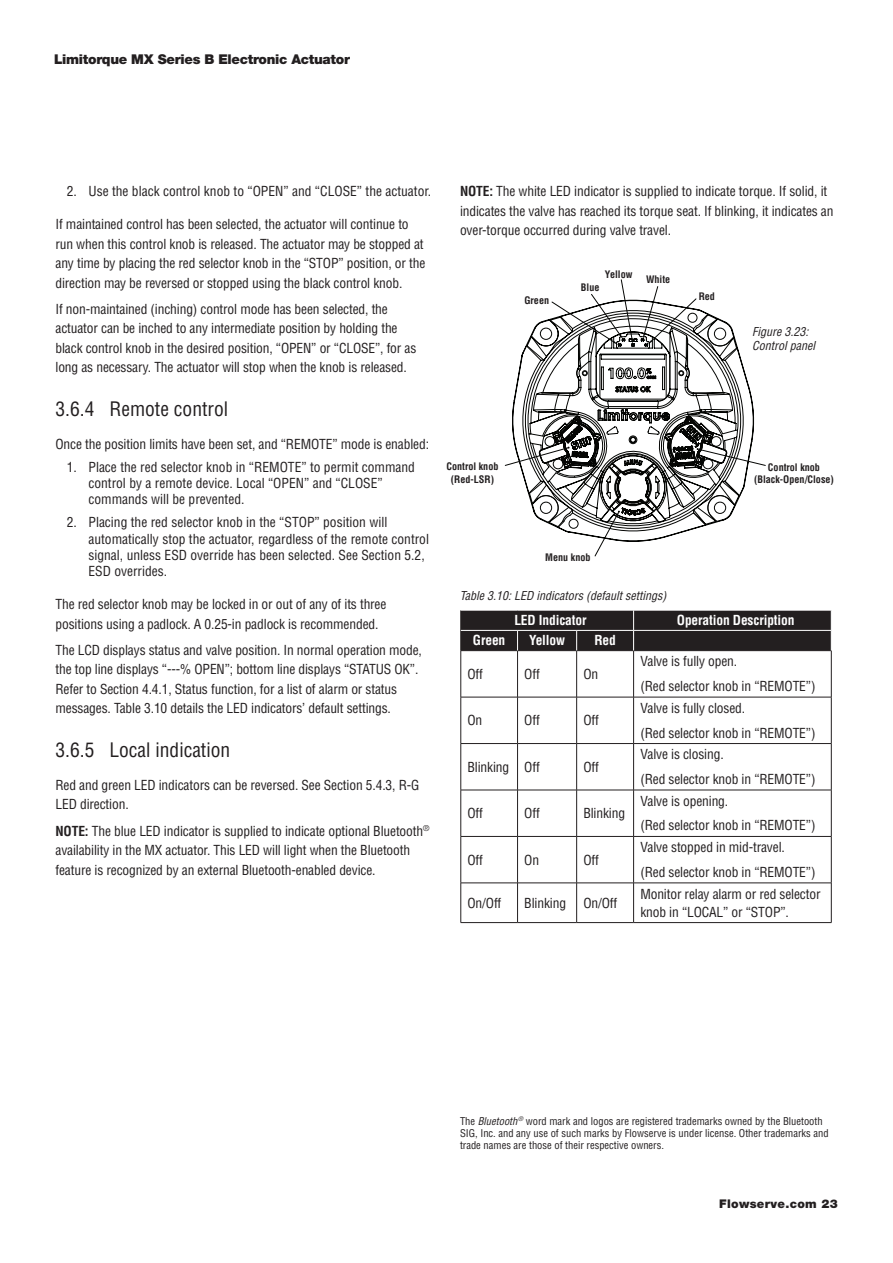
<style>
.page{position:relative;width:893px;height:1263px;background:#fff}
.page>*{position:absolute;margin:0;border:0;box-sizing:border-box;transform-origin:0 0}
.t1{font:condensed 19.5px "Helvetica LT Std";color:#231f20}
.t2{font:condensed 13.5px/19.5px "Helvetica LT Std";letter-spacing:-.01em;color:#231f20}
.t3{font:700 condensed 13.5px "Helvetica LT Std";letter-spacing:-.01em;color:#fff}
.t4{font:900 13.5px "Helvetica Neue";letter-spacing:-.02em;color:#231f20}
.t5{font:italic condensed 12px/14.4px "Helvetica LT Std";color:#231f20}
.t6{font:900 12px "Helvetica Neue";letter-spacing:.025em;color:#231f20}
.t7{font:condensed 10.5px/12px "Helvetica LT Std";color:#231f20}
.t8{font:700 condensed 10.2px/12.3px "Helvetica LT Std";color:#231f20;text-align:center}
.s1{font-weight:700}
.s2{font-style:italic}
</style>
<div class="page">
<hr style="left:460px;top:651px;width:1px;height:46px;background:#231f20">
<hr style="left:517px;top:651px;width:1px;height:46px;background:#231f20">
<hr style="left:576px;top:651px;width:1px;height:46px;background:#231f20">
<hr style="left:633px;top:651px;width:1px;height:46px;background:#231f20">
<hr style="left:831px;top:651px;width:1px;height:46px;background:#231f20">
<hr style="left:461px;top:697px;width:57px;height:1px;background:#231f20">
<hr style="left:460px;top:697px;width:1px;height:46px;background:#231f20">
<hr style="left:518px;top:697px;width:59px;height:1px;background:#231f20">
<hr style="left:517px;top:697px;width:1px;height:46px;background:#231f20">
<hr style="left:577px;top:697px;width:57px;height:1px;background:#231f20">
<hr style="left:576px;top:697px;width:1px;height:46px;background:#231f20">
<hr style="left:634px;top:697px;width:197px;height:1px;background:#231f20">
<hr style="left:633px;top:697px;width:1px;height:46px;background:#231f20">
<hr style="left:831px;top:697px;width:1px;height:46px;background:#231f20">
<hr style="left:461px;top:743px;width:57px;height:1px;background:#231f20">
<hr style="left:460px;top:744px;width:1px;height:46px;background:#231f20">
<hr style="left:518px;top:743px;width:59px;height:1px;background:#231f20">
<hr style="left:517px;top:744px;width:1px;height:46px;background:#231f20">
<hr style="left:577px;top:743px;width:57px;height:1px;background:#231f20">
<hr style="left:576px;top:744px;width:1px;height:46px;background:#231f20">
<hr style="left:634px;top:743px;width:197px;height:1px;background:#231f20">
<hr style="left:633px;top:744px;width:1px;height:46px;background:#231f20">
<hr style="left:831px;top:744px;width:1px;height:46px;background:#231f20">
<hr style="left:461px;top:790px;width:57px;height:1px;background:#231f20">
<hr style="left:460px;top:790px;width:1px;height:46px;background:#231f20">
<hr style="left:518px;top:790px;width:59px;height:1px;background:#231f20">
<hr style="left:517px;top:790px;width:1px;height:46px;background:#231f20">
<hr style="left:577px;top:790px;width:57px;height:1px;background:#231f20">
<hr style="left:576px;top:790px;width:1px;height:46px;background:#231f20">
<hr style="left:634px;top:790px;width:197px;height:1px;background:#231f20">
<hr style="left:633px;top:790px;width:1px;height:46px;background:#231f20">
<hr style="left:831px;top:790px;width:1px;height:46px;background:#231f20">
<hr style="left:461px;top:836px;width:57px;height:1px;background:#231f20">
<hr style="left:460px;top:837px;width:1px;height:46px;background:#231f20">
<hr style="left:518px;top:836px;width:59px;height:1px;background:#231f20">
<hr style="left:517px;top:837px;width:1px;height:46px;background:#231f20">
<hr style="left:577px;top:836px;width:57px;height:1px;background:#231f20">
<hr style="left:576px;top:837px;width:1px;height:46px;background:#231f20">
<hr style="left:634px;top:836px;width:197px;height:1px;background:#231f20">
<hr style="left:633px;top:837px;width:1px;height:46px;background:#231f20">
<hr style="left:831px;top:837px;width:1px;height:46px;background:#231f20">
<hr style="left:461px;top:883px;width:57px;height:1px;background:#231f20">
<hr style="left:460px;top:883px;width:1px;height:39px;background:#231f20">
<hr style="left:518px;top:883px;width:59px;height:1px;background:#231f20">
<hr style="left:517px;top:883px;width:1px;height:39px;background:#231f20">
<hr style="left:577px;top:883px;width:57px;height:1px;background:#231f20">
<hr style="left:576px;top:883px;width:1px;height:39px;background:#231f20">
<hr style="left:634px;top:883px;width:197px;height:1px;background:#231f20">
<hr style="left:633px;top:883px;width:1px;height:39px;background:#231f20">
<hr style="left:831px;top:883px;width:1px;height:39px;background:#231f20">
<hr style="left:461px;top:922px;width:57px;height:1px;background:#231f20">
<hr style="left:518px;top:922px;width:59px;height:1px;background:#231f20">
<hr style="left:577px;top:922px;width:57px;height:1px;background:#231f20">
<hr style="left:634px;top:922px;width:197px;height:1px;background:#231f20">
<svg style="left:460px;top:610px;width:372px;height:41px;background:#2d2a2b"></svg>
<svg style="left:505px;top:279px;width:261px;height:277px"></svg>
<p class="t4" style="left:54px;top:52px;width:297px">Limitorque MX Series B Electronic Actuator</p>
<p class="t2" style="left:67px;top:181px;width:366px">2. Use the black control knob to “OPEN” and “CLOSE” the actuator.</p>
<p class="t2" style="left:55px;top:214px;width:371px">If maintained control has been selected, the actuator will continue to run when this control knob is released. The actuator may be stopped at any time by placing the red selector knob in the “STOP” position, or the direction may be reversed or stopped using the black control knob.</p>
<p class="t2" style="left:55px;top:299px;width:362px">If non-maintained (inching) control mode has been selected, the actuator can be inched to any intermediate position by holding the black control knob in the desired position, “OPEN” or “CLOSE”, for as long as necessary. The actuator will stop when the knob is released.</p>
<h1 class="t1" style="left:55px;top:397px;width:174px">3.6.4 Remote control</h1>
<p class="t2" style="left:55px;top:434px;width:375px">Once the position limits have been set, and “REMOTE” mode is enabled:</p>
<p class="t2" style="left:88px;top:459px;width:328px;line-height:16.2px;text-indent:-22px">1. Place the red selector knob in “REMOTE” to permit command control by a remote device. Local “OPEN” and “CLOSE” commands will be prevented.</p>
<p class="t2" style="left:88px;top:514px;width:342px;line-height:16.2px;text-indent:-22px">2. Placing the red selector knob in the “STOP” position will automatically stop the actuator, regardless of the remote control signal, unless ESD override has been selected. See Section 5.2, ESD overrides.</p>
<p class="t2" style="left:55px;top:594px;width:332px">The red selector knob may be locked in or out of any of its three positions using a padlock. A 0.25-in padlock is recommended.</p>
<p class="t2" style="left:55px;top:640px;width:368px">The LCD displays status and valve position. In normal operation mode, the top line displays “---% OPEN”; bottom line displays “STATUS OK”.<br>Refer to Section 4.4.1, Status function, for a list of alarm or status messages. Table 3.10 details the LED indicators’ default settings.</p>
<h1 class="t1" style="left:55px;top:738px;width:176px">3.6.5 Local indication</h1>
<p class="t2" style="left:55px;top:775px;width:365px">Red and green LED indicators can be reversed. See Section 5.4.3, R-G<br>LED direction.</p>
<p class="t2" style="left:55px;top:821px;width:375px"><span class="s1">NOTE:</span> The blue LED indicator is supplied to indicate optional Bluetooth<sup>® </sup>availability in the MX actuator. This LED will light when the Bluetooth feature is recognized by an external Bluetooth-enabled device.</p>
<p class="t2" style="left:460px;top:181px;width:375px"><span class="s1">NOTE:</span> The white LED indicator is supplied to indicate torque. If solid, it indicates the valve has reached its torque seat. If blinking, it indicates an over-torque occurred during valve travel.</p>
<p class="t8" style="left:524px;top:294px;width:26px">Green</p>
<p class="t8" style="left:605px;top:268px;width:29px">Yellow</p>
<p class="t8" style="left:581px;top:281px;width:20px">Blue</p>
<p class="t8" style="left:646px;top:273px;width:26px">White</p>
<p class="t8" style="left:699px;top:290px;width:18px">Red</p>
<p class="t5" style="left:752px;top:324px;width:64px">Figure 3.23:<br>Control panel</p>
<p class="t8" style="left:446px;top:460px;width:54px">Control knob (Red-LSR)</p>
<p class="t8" style="left:545px;top:551px;width:47px">Menu knob</p>
<p class="t5" style="left:460px;top:589px;width:208px">Table 3.10: LED indicators (default settings)</p>
<p class="t8" style="left:754px;top:461px;width:81px">Control knob (Black-Open/Close)</p>
<p class="t3" style="left:514px;top:612px;width:74px">LED Indicator</p>
<p class="t3" style="left:677px;top:612px;width:119px">Operation Description</p>
<p class="t3" style="left:473px;top:632px;width:34px">Green</p>
<p class="t3" style="left:529px;top:632px;width:38px">Yellow</p>
<p class="t3" style="left:594px;top:632px;width:23px">Red</p>
<p class="t2" style="left:468px;top:664px;width:17px">Off</p>
<p class="t2" style="left:524px;top:664px;width:17px">Off</p>
<p class="t2" style="left:583px;top:664px;width:16px">On</p>
<p class="t2" style="left:468px;top:710px;width:16px">On</p>
<p class="t2" style="left:524px;top:710px;width:17px">Off</p>
<p class="t2" style="left:583px;top:710px;width:17px">Off</p>
<p class="t2" style="left:468px;top:757px;width:74px">Blinking Off</p>
<p class="t2" style="left:583px;top:757px;width:17px">Off</p>
<p class="t2" style="left:468px;top:803px;width:17px">Off</p>
<p class="t2" style="left:524px;top:803px;width:17px">Off</p>
<p class="t2" style="left:583px;top:803px;width:43px">Blinking</p>
<p class="t2" style="left:468px;top:850px;width:17px">Off</p>
<p class="t2" style="left:524px;top:850px;width:16px">On</p>
<p class="t2" style="left:583px;top:850px;width:17px">Off</p>
<p class="t2" style="left:640px;top:649px;width:177px;line-height:24.8px">Valve is fully open.<br>(Red selector knob in “REMOTE”)</p>
<p class="t2" style="left:640px;top:695px;width:177px;line-height:24.8px">Valve is fully closed.<br>(Red selector knob in “REMOTE”)</p>
<p class="t2" style="left:640px;top:742px;width:177px;line-height:24.8px">Valve is closing.<br>(Red selector knob in “REMOTE”)</p>
<p class="t2" style="left:640px;top:788px;width:177px;line-height:24.8px">Valve is opening.<br>(Red selector knob in “REMOTE”)</p>
<p class="t2" style="left:640px;top:835px;width:177px;line-height:24.8px">Valve stopped in mid-travel.<br>(Red selector knob in “REMOTE”)</p>
<p class="t2" style="left:468px;top:893px;width:35px">On/Off</p>
<p class="t2" style="left:524px;top:893px;width:43px">Blinking</p>
<p class="t2" style="left:583px;top:893px;width:35px">On/Off</p>
<p class="t2" style="left:640px;top:884px;width:182px;line-height:18px">Monitor relay alarm or red selector knob in “LOCAL” or “STOP”.</p>
<p class="t7" style="left:460px;top:1115px;width:370px">The <span class="s2">Bluetooth</span> <sup>®</sup> word mark and logos are registered trademarks owned by the Bluetooth<br>SIG, Inc. and any use of such marks by Flowserve is under license. Other trademarks and trade names are those of their respective owners.</p>
<p class="t6" style="left:719px;top:1197px;width:120px">Flowserve.com 23</p>
</div>
